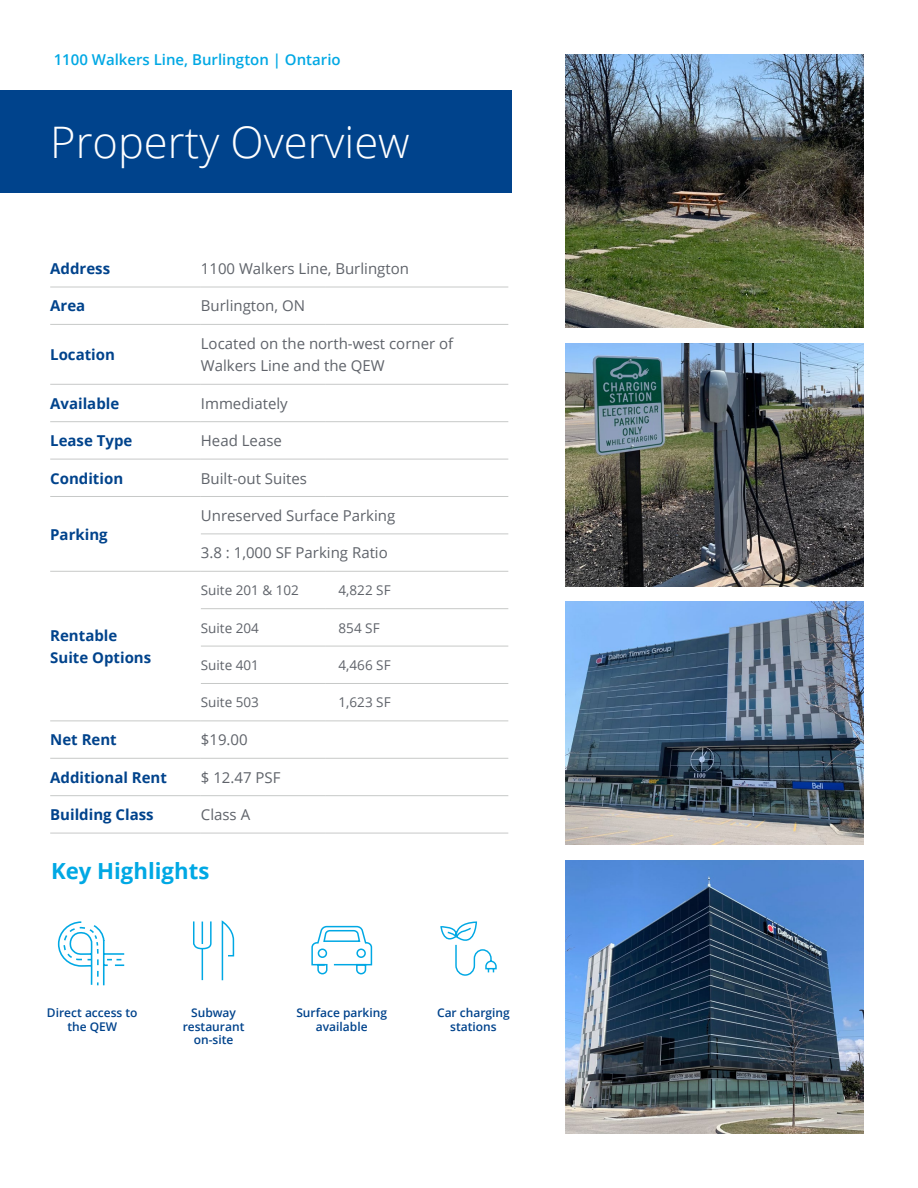
<style>
.page{position:relative;width:918px;height:1188px;background:#fff}
.page>*{position:absolute;margin:0;border:0;box-sizing:border-box;transform-origin:0 0}
.t1{font:300 43.5px "Open Sans";color:#fff}
.t2{font:700 22.2px "Open Sans";color:#00a8e4}
.t3{font:15px/22.5px "Open Sans";color:#5f636a}
.t4{font:700 15px/22.5px "Open Sans";color:#00438c}
.t5{font:600 15px "Open Sans";color:#00a8e4}
.t6{font:13.5px "Open Sans";color:#5f636a}
.t7{font:600 12px/13.5px "Open Sans";color:#00438c;text-align:center}
</style>
<div class="page">
<img style="left:566px;top:54px;width:298px;height:273px">
<img style="left:566px;top:861px;width:298px;height:273px">
<img style="left:566px;top:602px;width:298px;height:243px">
<img style="left:566px;top:343px;width:298px;height:243px">
<div style="left:0;top:90px;width:512px;height:103px;background:#00438c"></div>
<svg style="left:311px;top:925px;width:62px;height:50px"></svg>
<svg style="left:193px;top:921px;width:19px;height:29px"></svg>
<hr style="left:202px;top:948px;width:1px;height:32px;background:#00a8e4">
<svg style="left:221px;top:920px;width:14px;height:61px"></svg>
<svg style="left:440px;top:921px;width:57px;height:55px"></svg>
<svg style="left:57px;top:921px;width:68px;height:65px"></svg>
<hr style="left:50px;top:287px;width:151px;height:1px;background:#c7c9c8">
<hr style="left:201px;top:287px;width:124px;height:1px;background:#c7c9c8">
<hr style="left:325px;top:287px;width:183px;height:1px;background:#c7c9c8">
<hr style="left:50px;top:324px;width:151px;height:1px;background:#c7c9c8">
<hr style="left:201px;top:324px;width:124px;height:1px;background:#c7c9c8">
<hr style="left:325px;top:324px;width:183px;height:1px;background:#c7c9c8">
<hr style="left:50px;top:384px;width:151px;height:1px;background:#c7c9c8">
<hr style="left:201px;top:384px;width:124px;height:1px;background:#c7c9c8">
<hr style="left:325px;top:384px;width:183px;height:1px;background:#c7c9c8">
<hr style="left:50px;top:421px;width:151px;height:1px;background:#c7c9c8">
<hr style="left:201px;top:421px;width:124px;height:1px;background:#c7c9c8">
<hr style="left:325px;top:421px;width:183px;height:1px;background:#c7c9c8">
<hr style="left:50px;top:459px;width:151px;height:1px;background:#c7c9c8">
<hr style="left:201px;top:459px;width:124px;height:1px;background:#c7c9c8">
<hr style="left:325px;top:459px;width:183px;height:1px;background:#c7c9c8">
<hr style="left:50px;top:496px;width:151px;height:1px;background:#c7c9c8">
<hr style="left:201px;top:496px;width:124px;height:1px;background:#c7c9c8">
<hr style="left:325px;top:496px;width:183px;height:1px;background:#c7c9c8">
<hr style="left:50px;top:571px;width:151px;height:1px;background:#c7c9c8">
<hr style="left:201px;top:534px;width:124px;height:1px;background:#c7c9c8">
<hr style="left:325px;top:534px;width:183px;height:1px;background:#c7c9c8">
<hr style="left:201px;top:571px;width:124px;height:1px;background:#c7c9c8">
<hr style="left:325px;top:571px;width:183px;height:1px;background:#c7c9c8">
<hr style="left:201px;top:608px;width:124px;height:1px;background:#c7c9c8">
<hr style="left:325px;top:608px;width:183px;height:1px;background:#c7c9c8">
<hr style="left:201px;top:646px;width:124px;height:1px;background:#c7c9c8">
<hr style="left:325px;top:646px;width:183px;height:1px;background:#c7c9c8">
<hr style="left:201px;top:683px;width:124px;height:1px;background:#c7c9c8">
<hr style="left:325px;top:683px;width:183px;height:1px;background:#c7c9c8">
<hr style="left:201px;top:721px;width:124px;height:1px;background:#c7c9c8">
<hr style="left:325px;top:721px;width:183px;height:1px;background:#c7c9c8">
<hr style="left:50px;top:721px;width:151px;height:1px;background:#c7c9c8">
<hr style="left:50px;top:758px;width:151px;height:1px;background:#c7c9c8">
<hr style="left:201px;top:758px;width:124px;height:1px;background:#c7c9c8">
<hr style="left:325px;top:758px;width:183px;height:1px;background:#c7c9c8">
<hr style="left:50px;top:795px;width:151px;height:1px;background:#c7c9c8">
<hr style="left:201px;top:795px;width:124px;height:1px;background:#c7c9c8">
<hr style="left:325px;top:795px;width:183px;height:1px;background:#c7c9c8">
<hr style="left:50px;top:833px;width:151px;height:1px;background:#c7c9c8">
<hr style="left:201px;top:833px;width:124px;height:1px;background:#c7c9c8">
<hr style="left:325px;top:833px;width:183px;height:1px;background:#c7c9c8">
<p class="t5" style="left:54px;top:50px;width:289px">1100 Walkers Line, Burlington | Ontario</p>
<h1 class="t1" style="left:50px;top:112px;width:361px">Property Overview</h1>
<p class="t4" style="left:50px;top:257px;width:61px">Address</p>
<p class="t3" style="left:201px;top:257px;width:210px">1100 Walkers Line, Burlington</p>
<p class="t4" style="left:50px;top:294px;width:37px">Area</p>
<p class="t3" style="left:201px;top:294px;width:106px">Burlington, ON</p>
<p class="t4" style="left:50px;top:343px;width:66px">Location</p>
<p class="t3" style="left:201px;top:332px;width:254px">Located on the north-west corner of<br>Walkers Line and the QEW</p>
<p class="t4" style="left:50px;top:392px;width:71px">Available</p>
<p class="t3" style="left:201px;top:392px;width:88px">Immediately</p>
<p class="t4" style="left:50px;top:429px;width:84px">Lease Type</p>
<p class="t3" style="left:201px;top:429px;width:83px">Head Lease</p>
<p class="t4" style="left:50px;top:466px;width:74px">Condition</p>
<p class="t3" style="left:201px;top:466px;width:108px">Built-out Suites</p>
<p class="t4" style="left:50px;top:523px;width:59px">Parking</p>
<p class="t4" style="left:50px;top:623px;width:103px">Rentable<br>Suite Options</p>
<p class="t3" style="left:201px;top:504px;width:196px">Unreserved Surface Parking</p>
<p class="t3" style="left:201px;top:541px;width:188px">3.8 : 1,000 SF Parking Ratio</p>
<p class="t6" style="left:201px;top:581px;width:100px">Suite 201 &amp; 102</p>
<p class="t6" style="left:339px;top:581px;width:54px">4,822 SF</p>
<p class="t6" style="left:201px;top:618px;width:60px">Suite 204</p>
<p class="t6" style="left:339px;top:618px;width:43px">854 SF</p>
<p class="t6" style="left:201px;top:656px;width:60px">Suite 401</p>
<p class="t6" style="left:339px;top:656px;width:54px">4,466 SF</p>
<p class="t6" style="left:201px;top:693px;width:60px">Suite 503</p>
<p class="t6" style="left:339px;top:693px;width:54px">1,623 SF</p>
<p class="t4" style="left:50px;top:728px;width:68px">Net Rent</p>
<p class="t3" style="left:201px;top:728px;width:48px">$19.00</p>
<p class="t4" style="left:50px;top:766px;width:118px">Additional Rent</p>
<p class="t3" style="left:201px;top:766px;width:81px">$ 12.47 PSF</p>
<p class="t4" style="left:50px;top:803px;width:105px">Building Class</p>
<p class="t3" style="left:201px;top:803px;width:51px">Class A</p>
<h2 class="t2" style="left:51px;top:855px;width:160px">Key Highlights</h2>
<p class="t7" style="left:47px;top:1006px;width:92px">Direct access to the QEW</p>
<p class="t7" style="left:183px;top:1006px;width:63px">Subway restaurant on-site</p>
<p class="t7" style="left:296px;top:1006px;width:92px">Surface parking available</p>
<p class="t7" style="left:437px;top:1006px;width:74px">Car charging stations</p>
</div>
